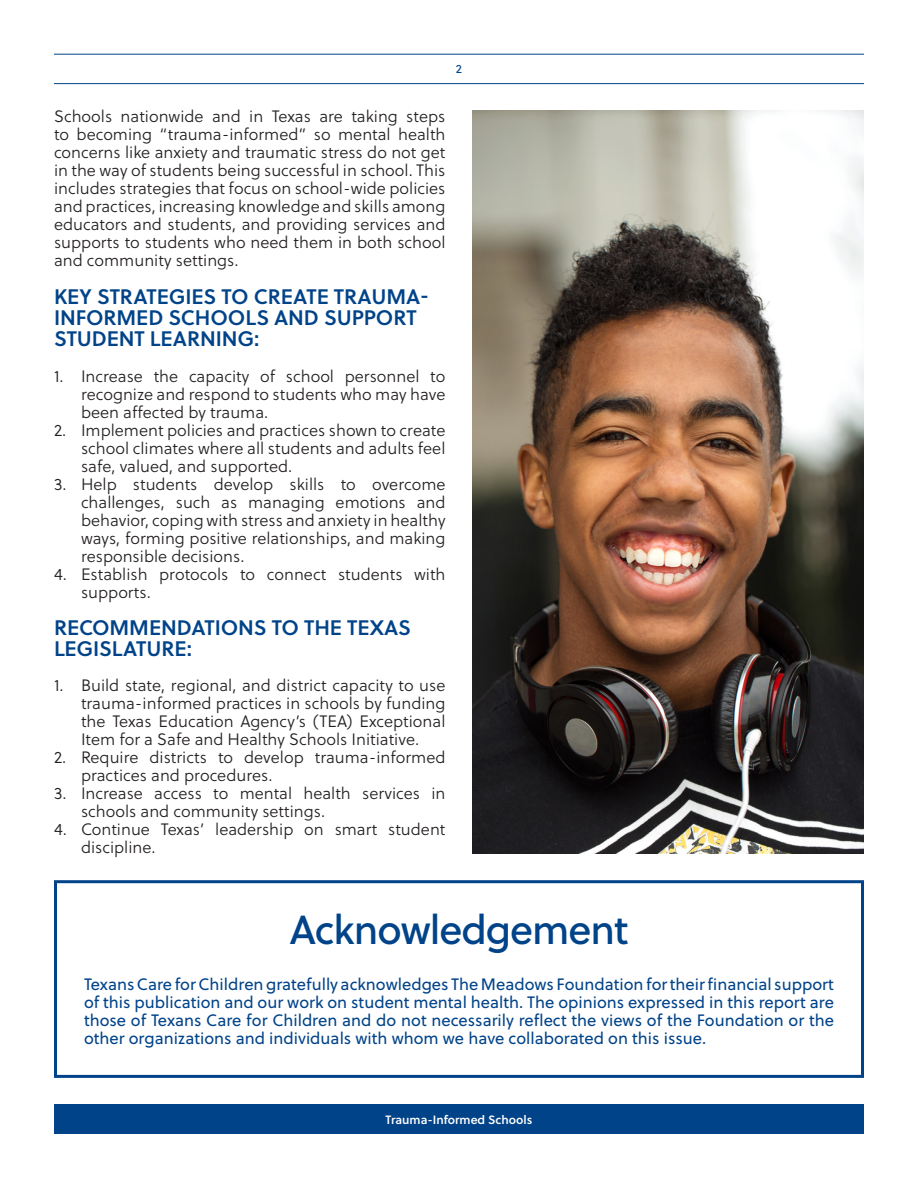
<style>
.page{position:relative;width:918px;height:1188px;background:#fff}
.page>*{position:absolute;margin:0;border:0;box-sizing:border-box;transform-origin:0 0}
.t1{font:40.5px "Soleil";letter-spacing:-.025em;color:#004389}
.t2{font:600 21px/21px "Soleil";letter-spacing:-.005em;color:#004389}
.Normal_Text{font:300 16.5px/18px "Soleil";color:#231f20;text-align:justify}
.Normal_Text-2{font:16.5px/18px "Soleil";color:#004389;text-align:justify}
.t3{font:600 12px "Soleil";color:#fff}
.t4{font:12px "Soleil";color:#004389}
</style>
<div class="page">
<div style="left:54px;top:1104px;width:810px;height:30px;background:#004389"></div>
<hr style="left:54px;top:54px;width:810px;height:1px;background:#004389">
<hr style="left:54px;top:83px;width:810px;height:1px;background:#004389">
<div style="left:54px;top:880px;width:810px;height:198px;border:3px solid #004389"></div>
<img style="left:472px;top:110px;width:392px;height:743px">
<p class="t4" style="left:456px;top:60px;width:8px">2</p>
<p class="Normal_Text" style="left:54px;top:108px;width:393px">Schools nationwide and in Texas are taking steps to becoming “trauma-informed” so mental health concerns like anxiety and traumatic stress do not get in the way of students being successful in school. This includes strategies that focus on school-wide policies and practices, increasing knowledge and skills among educators and students, and providing services and supports to students who need them in both school and community settings.</p>
<h3 class="t2" style="left:54px;top:285px;width:377px">KEY STRATEGIES TO CREATE TRAUMA-<br>INFORMED SCHOOLS AND SUPPORT<br>STUDENT LEARNING:</h3>
<p class="Normal_Text" style="left:81px;top:367px;width:366px;text-indent:-27px">1. Increase the capacity of school personnel to recognize and respond to students who may have been affected by trauma.</p>
<p class="Normal_Text" style="left:81px;top:421px;width:366px;text-indent:-27px">2. Implement policies and practices shown to create school climates where all students and adults feel safe, valued, and supported.</p>
<p class="Normal_Text" style="left:81px;top:475px;width:366px;text-indent:-27px">3. Help students develop skills to overcome challenges, such as managing emotions and behavior, coping with stress and anxiety in healthy ways, forming positive relationships, and making responsible decisions.</p>
<p class="Normal_Text" style="left:81px;top:565px;width:366px;text-indent:-27px">4. Establish protocols to connect students with supports.</p>
<h3 class="t2" style="left:54px;top:617px;width:358px">RECOMMENDATIONS TO THE TEXAS<br>LEGISLATURE:</h3>
<p class="Normal_Text" style="left:81px;top:676px;width:366px;text-indent:-27px">1. Build state, regional, and district capacity to use trauma-informed practices in schools by funding the Texas Education Agency’s (TEA) Exceptional Item for a Safe and Healthy Schools Initiative.</p>
<p class="Normal_Text" style="left:81px;top:748px;width:366px;text-indent:-27px">2. Require districts to develop trauma-informed practices and procedures.</p>
<p class="Normal_Text" style="left:81px;top:784px;width:366px;text-indent:-27px">3. Increase access to mental health services in schools and community settings.</p>
<p class="Normal_Text" style="left:81px;top:820px;width:366px;text-indent:-27px">4. Continue Texas’ leadership on smart student discipline.</p>
<h1 class="t1" style="left:290px;top:899px;width:340px">Acknowledgement</h1>
<p class="Normal_Text-2" style="left:84px;top:975px;width:752px">Texans Care for Children gratefully acknowledges The Meadows Foundation for their financial support of this publication and our work on student mental health. The opinions expressed in this report are those of Texans Care for Children and do not necessarily reflect the views of the Foundation or the other organizations and individuals with whom we have collaborated on this issue.</p>
<p class="t3" style="left:386px;top:1110px;width:148px">Trauma-Informed Schools</p>
</div>
